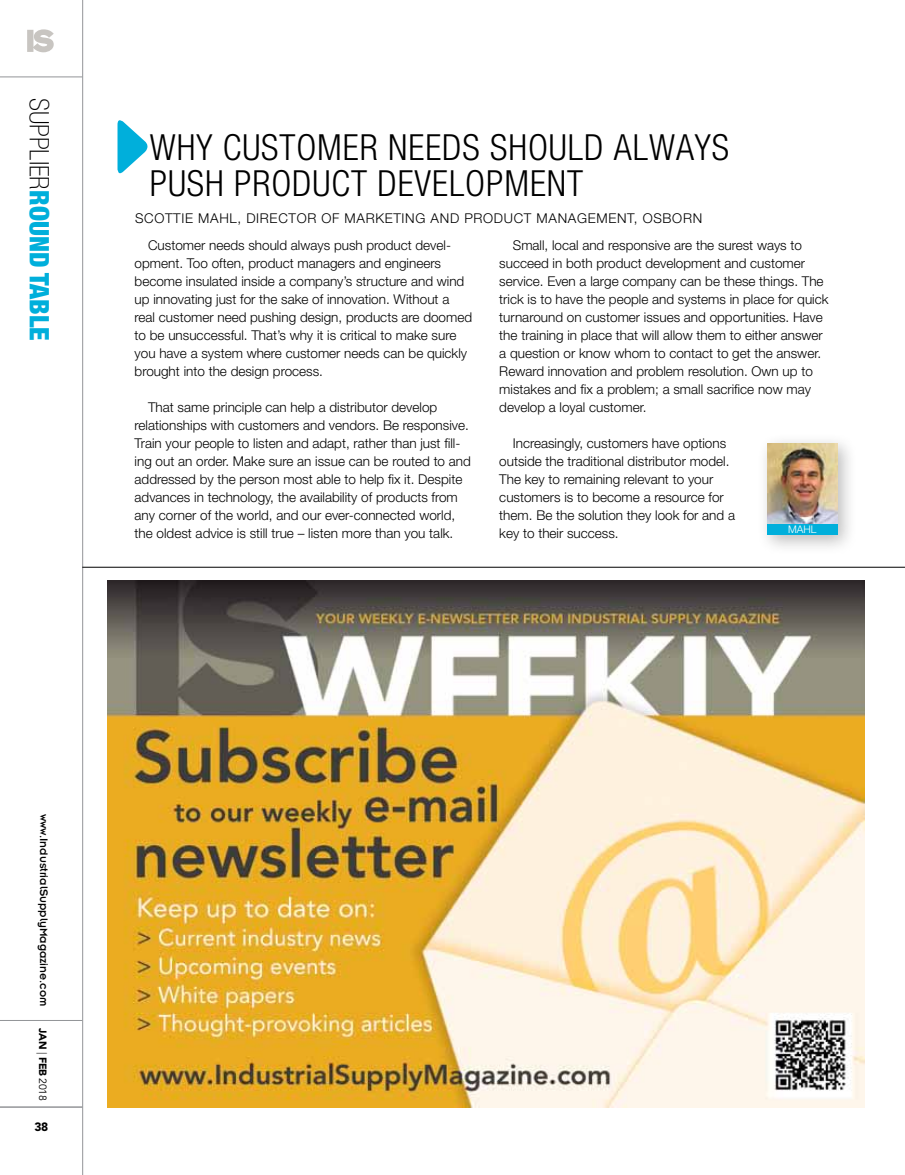
<style>
.page{position:relative;width:905px;height:1175px;background:#fff}
.page>*{position:absolute;margin:0;border:0;box-sizing:border-box;transform-origin:0 0}
.t1{font:300 condensed 36px/36px "Helvetica Neue LT Std";letter-spacing:.025em;color:#000}
.t2{font:900 condensed 27px "Helvetica Neue LT Std";color:#00afdb}
.t3{font:300 13.5px/18px "Helvetica Neue LT Std";color:#000}
.t4{font:12px "Insignia LT Std";color:#000}
.t5{font:900 12px "Avenir LT Std";color:#000}
.t6{font:900 10.5px "Avenir LT Std";letter-spacing:-.03em;color:#000}
.t7{font:300 10.5px "Helvetica Neue LT Std";color:#fff}
.s1{font-weight:100;color:#000}
.s2{font-weight:300}
.s3{font-weight:400}
</style>
<div class="page">
<hr style="left:0;top:1020px;width:82px;height:1px;background:#939598">
<hr style="left:0;top:76px;width:82px;height:1px;background:#939598">
<hr style="left:82px;top:0;width:1px;height:1174px;background:#939598">
<hr style="left:0;top:1106px;width:82px;height:1px;background:#939598">
<svg style="left:27px;top:29px;width:27px;height:23px"></svg>
<svg style="left:117px;top:120px;width:31px;height:54px"></svg>
<div style="left:756px;top:433px;width:101px;height:122px;background:#000;opacity:.26"></div>
<img style="left:767px;top:443px;width:70px;height:81px">
<div style="left:767px;top:524px;width:70px;height:11px;background:#00afdb"></div>
<hr style="left:82px;top:567px;width:822px;height:1px;background:#000">
<img style="left:108px;top:580px;width:756px;height:527px">
<h2 class="t2" style="left:56px;top:98px;width:244px;rotate:90deg"><span class="s1">SUpplier</span>Round table</h2>
<h1 class="t1" style="left:150px;top:129px;width:580px">WHY CUSTOMER NEEDS SHOULD ALWAYS<br>PUSH PRODUCT DEVELOPMENT</h1>
<p class="t3" style="left:135px;top:209px;width:10px">scottie</p>
<p class="t3" style="left:198px;top:209px;width:11px">mah</p>
<p class="t3" style="left:229px;top:209px;width:27px">l, director</p>
<p class="t3" style="left:321px;top:209px;width:34px">of mar</p>
<p class="t3" style="left:375px;top:209px;width:18px">ketin</p>
<p class="t3" style="left:415px;top:209px;width:26px">g and</p>
<p class="t3" style="left:464px;top:209px;width:11px">prod</p>
<p class="t3" style="left:504px;top:209px;width:44px">uct mana</p>
<p class="t3" style="left:577px;top:209px;width:21px">gement</p>
<p class="t3" style="left:634px;top:209px;width:20px">, osborn</p>
<p class="t3" style="left:135px;top:236px;width:339px;text-indent:14px">Customer needs should always push product devel&shy;opment. Too often, product managers and engineers become insulated inside a company’s structure and wind up innovating just for the sake of innovation. Without a real customer need pushing design, products are doomed to be unsuccessful. That’s why it is critical to make sure you have a system where customer needs can be quickly brought into the design process.</p>
<p class="t3" style="left:135px;top:397px;width:338px;text-indent:14px">That same principle can help a distributor develop relationships with customers and vendors. Be responsive.<br>Train your people to listen and adapt, rather than just fill&shy;ing out an order. Make sure an issue can be routed to and addressed by the person most able to help fix it. Despite advances in technology, the availability of products from any corner of the world, and our ever-connected world, the oldest advice is still true – listen more than you talk.</p>
<p class="t3" style="left:499px;top:236px;width:331px;text-indent:14px">Small, local and responsive are the surest ways to succeed in both product development and customer service. Even a large company can be these things. The trick is to have the people and systems in place for quick turnaround on customer issues and opportunities. Have the training in place that will allow them to either answer a question or know whom to contact to get the answer.<br>Reward innovation and problem resolution. Own up to mistakes and fix a problem; a small sacrifice now may develop a loyal customer.</p>
<p class="t3" style="left:499px;top:433px;width:237px;text-indent:14px">Increasingly, customers have options outside the traditional distributor model.<br>The key to remaining relevant to your customers is to become a resource for them. Be the solution they look for and a key to their success.</p>
<p class="t7" style="left:788px;top:523px;width:9px">mah</p>
<p class="t7" style="left:810px;top:523px;width:7px">l</p>
<p class="t4" style="left:50px;top:813px;width:194px;rotate:90deg">www.IndustrialSupplyMagazine.com</p>
<p class="t6" style="left:49px;top:1028px;width:74px;rotate:90deg">Jan <span class="s2">|</span> Feb <span class="s3">2018</span></p>
<p class="t5" style="left:34px;top:1119px;width:15px">38</p>
</div>
